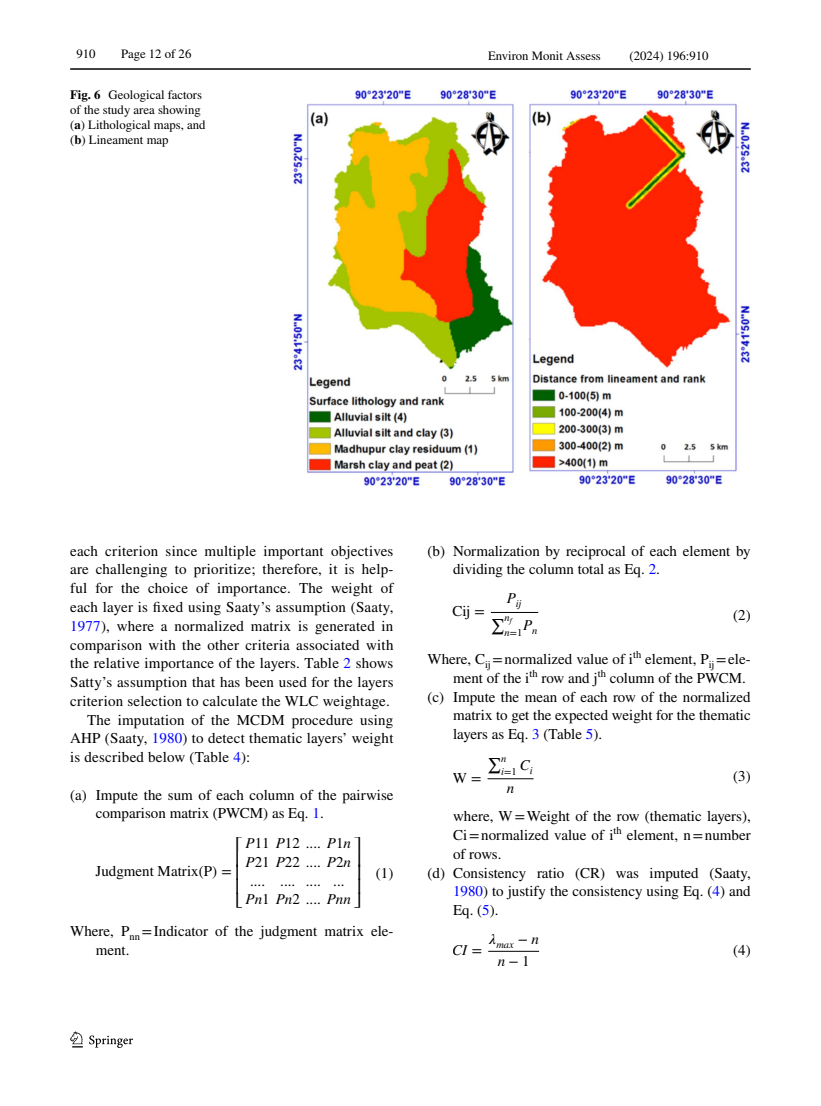
<style>
.page{position:relative;width:821px;height:1106px;background:#fff}
.page>*{position:absolute;margin:0;border:0;box-sizing:border-box;transform-origin:0 0}
.t1{font:15px/18.8px "STIX";letter-spacing:.01em;color:#000}
.t2{font:15px "STIX General";color:#000}
.t3{font:15px "STIX General Italic 3";color:#000}
.t4{font:15px/13.6px "STIX Math Extensions Regular 2";color:#000}
.t5{font:15px "STIX General Italic 2";color:#000}
.t6{font:15px "STIX General Regular 3";color:#000}
.t7{font:15px "STIX Math Extensions Regular 3";color:#000}
.t8{font:15px "STIX General Regular 4";color:#000}
.t9{font:15px "STIX Math Extensions";color:#000}
.t10{font:italic 15px "STIX General";color:#000}
.t11{font:12.75px/15px "STIX";color:#000}
.t12{font:10.5px "STIX General Italic 4";color:#000}
.t13{font:10.5px "STIX General Italic 2";color:#000}
.t14{font:italic 10.5px "STIX General";color:#000}
.s1{font-weight:700}
.s2{color:#00f}
.s3{font-family:"STIX Math Extensions Regular 2"}
.s4{font-family:"STIX General Italic 3"}
.s5{font-family:"STIX General"}
.s6{font-family:"STIX Math Regular 3"}
.s7{font-family:"STIX General Italic 4";font-size:10.5px}
.s8{font-family:"STIX Math Regular 4"}
.s9{font-family:"STIX General Regular 3"}
.s10{font-family:"STIX Math";font-style:normal}
.s11{font-family:"STIX General Regular 4";font-style:normal}
.s12{font-family:"STIX Math"}
.s13{font-family:"STIX Math Regular 2"}
.s14{font-family:"STIX General Regular 2"}
</style>
<div class="page">
<hr style="left:70px;top:68px;width:680px;height:2px;background:#000">
<svg style="left:70px;top:1031px;width:13px;height:16px"></svg>
<svg style="left:89px;top:1035px;width:44px;height:13px"></svg>
<hr style="left:491px;top:612px;width:47px;height:1px;background:#000">
<hr style="left:487px;top:778px;width:46px;height:1px;background:#000">
<hr style="left:488px;top:950px;width:51px;height:1px;background:#000">
<img style="left:292px;top:89px;width:458px;height:397px">
<p class="t11" style="left:77px;top:47px;width:21px">910</p>
<p class="t11" style="left:121px;top:47px;width:72px">Page 12 of 26</p>
<p class="t11" style="left:488px;top:49px;width:114px">Environ Monit Assess</p>
<p class="t11" style="left:629px;top:49px;width:80px">(2024) 196:910</p>
<p class="t11" style="left:70px;top:88px;width:137px"><span class="s1">Fig. 6</span> Geological factors of the study area showing (<span class="s1">a</span>) Lithological maps, and (<span class="s1">b</span>) Lineament map</p>
<p class="t1" style="left:70px;top:542px;width:325px">each criterion since multiple important objectives</p>
<p class="t1" style="left:70px;top:561px;width:325px">are challenging to prioritize; therefore, it is help-</p>
<p class="t1" style="left:70px;top:580px;width:325px">ful for the choice of importance. The weight of</p>
<p class="t1" style="left:70px;top:598px;width:325px">each layer is fixed using Saaty’s assumption (Saaty,</p>
<p class="t1" style="left:70px;top:617px;width:325px"><span class="s2">1977</span>), where a normalized matrix is generated in</p>
<p class="t1" style="left:70px;top:636px;width:325px">comparison with the other criteria associated with</p>
<p class="t1" style="left:70px;top:655px;width:325px">the relative importance of the layers. Table <span class="s2">2</span> shows</p>
<p class="t1" style="left:70px;top:673px;width:325px">Satty’s assumption that has been used for the layers</p>
<p class="t1" style="left:70px;top:692px;width:321px">criterion selection to calculate the WLC weightage.</p>
<p class="t1" style="left:87px;top:711px;width:308px">The imputation of the MCDM procedure using</p>
<p class="t1" style="left:70px;top:730px;width:325px">AHP (Saaty, <span class="s2">1980</span>) to detect thematic layers’ weight</p>
<p class="t1" style="left:70px;top:748px;width:182px">is described below (Table <span class="s2">4</span>):</p>
<p class="t1" style="left:96px;top:786px;width:299px;text-indent:-26px">(a) Impute the sum of each column of the pairwise comparison matrix (PWCM) as Eq. <span class="s2">1</span>.</p>
<p class="t4" style="left:236px;top:839px;width:8px">⎡</p>
<p class="t2" style="left:236px;top:856px;width:126px"><span class="s3">⎢</span> <span class="s4">P</span>21 <span class="s4">P</span>22 .... <span class="s4">P</span>2<span class="s4">n</span> <span class="s3">⎥</span></p>
<p class="t4" style="left:236px;top:867px;width:8px">⎢ ⎢</p>
<p class="t3" style="left:236px;top:894px;width:126px"><span class="s3">⎣</span> Pn<span class="s5">1</span> Pn<span class="s5">2 ....</span> Pnn <span class="s3">⎦</span></p>
<p class="t4" style="left:354px;top:832px;width:8px;line-height:28px">⎤ ⎥</p>
<p class="t4" style="left:354px;top:881px;width:8px">⎥</p>
<p class="t2" style="left:245px;top:838px;width:107px"><span class="s4">P</span>11 <span class="s4">P</span>12 .... <span class="s4">P</span>1<span class="s4">n</span></p>
<p class="t2" style="left:250px;top:875px;width:96px">.... .... .... ...</p>
<p class="t2" style="left:96px;top:866px;width:137px">Judgment Matrix<span class="s6">(</span>P<span class="s6">) =</span></p>
<p class="t1" style="left:376px;top:864px;width:19px">(1)</p>
<p class="t1" style="left:96px;top:922px;width:299px;text-indent:-26px">Where, P<sub>nn</sub> =Indicator of the judgment matrix ele&shy;ment.</p>
<p class="t1" style="left:453px;top:542px;width:299px;text-indent:-26px">(b) Normalization by reciprocal of each element by dividing the column total as Eq. <span class="s2">2</span>.</p>
<p class="t12" style="left:507px;top:599px;width:16px"><sup>P</sup>ij</p>
<p class="t7" style="left:491px;top:605px;width:23px">∑<span class="s7">n</span><sub>f</sub></p>
<p class="t6" style="left:452px;top:606px;width:34px">Cij <span class="s8">=</span></p>
<p class="t1" style="left:733px;top:606px;width:19px">(2)</p>
<p class="t12" style="left:504px;top:627px;width:34px">n<span class="s8">=</span><span class="s9">1</span><sup>P</sup>n</p>
<p class="t1" style="left:427px;top:650px;width:325px">Where, C<sub>ij</sub> =normalized value of i<sup>th</sup> element, P<sub>ij</sub> =ele-</p>
<p class="t1" style="left:453px;top:669px;width:294px">ment of the i<sup>th</sup> row and j<sup>th</sup> column of the PWCM.</p>
<p class="t1" style="left:427px;top:688px;width:325px">(c) Impute the mean of each row of the normalized</p>
<p class="t1" style="left:453px;top:707px;width:299px">matrix to get the expected weight for the thematic</p>
<p class="t1" style="left:453px;top:725px;width:151px">layers as Eq. <span class="s2">3</span> (Table <span class="s2">5</span>).</p>
<p class="t9" style="left:487px;top:745px;width:20px">∑<sub>n</sub></p>
<p class="t14" style="left:501px;top:767px;width:33px">i<span class="s10">=</span><span class="s11">1</span> <sup>C</sup>i</p>
<p class="t10" style="left:507px;top:783px;width:9px">n</p>
<p class="t8" style="left:453px;top:772px;width:30px">W <span class="s12">=</span></p>
<p class="t1" style="left:733px;top:767px;width:19px">(3)</p>
<p class="t1" style="left:453px;top:808px;width:299px">where, W=Weight of the row (thematic layers),</p>
<p class="t1" style="left:453px;top:826px;width:299px">Ci=normalized value of i<sup>th</sup> element, n=number</p>
<p class="t1" style="left:453px;top:845px;width:50px">of rows.</p>
<p class="t1" style="left:427px;top:864px;width:325px">(d) Consistency ratio (CR) was imputed (Saaty,</p>
<p class="t1" style="left:453px;top:883px;width:299px"><span class="s2">1980</span>) to justify the consistency using Eq. (<span class="s2">4</span>) and</p>
<p class="t1" style="left:453px;top:901px;width:47px">Eq. (<span class="s2">5</span>).</p>
<p class="t13" style="left:488px;top:940px;width:52px"><sup>𝜆</sup>max <sup>−</sup> <sup>n</sup></p>
<p class="t5" style="left:497px;top:955px;width:33px">n<span class="s13">−</span><span class="s14">1</span></p>
<p class="t5" style="left:452px;top:944px;width:32px">CI <span class="s13">=</span></p>
<p class="t1" style="left:733px;top:942px;width:19px">(4)</p>
</div>
